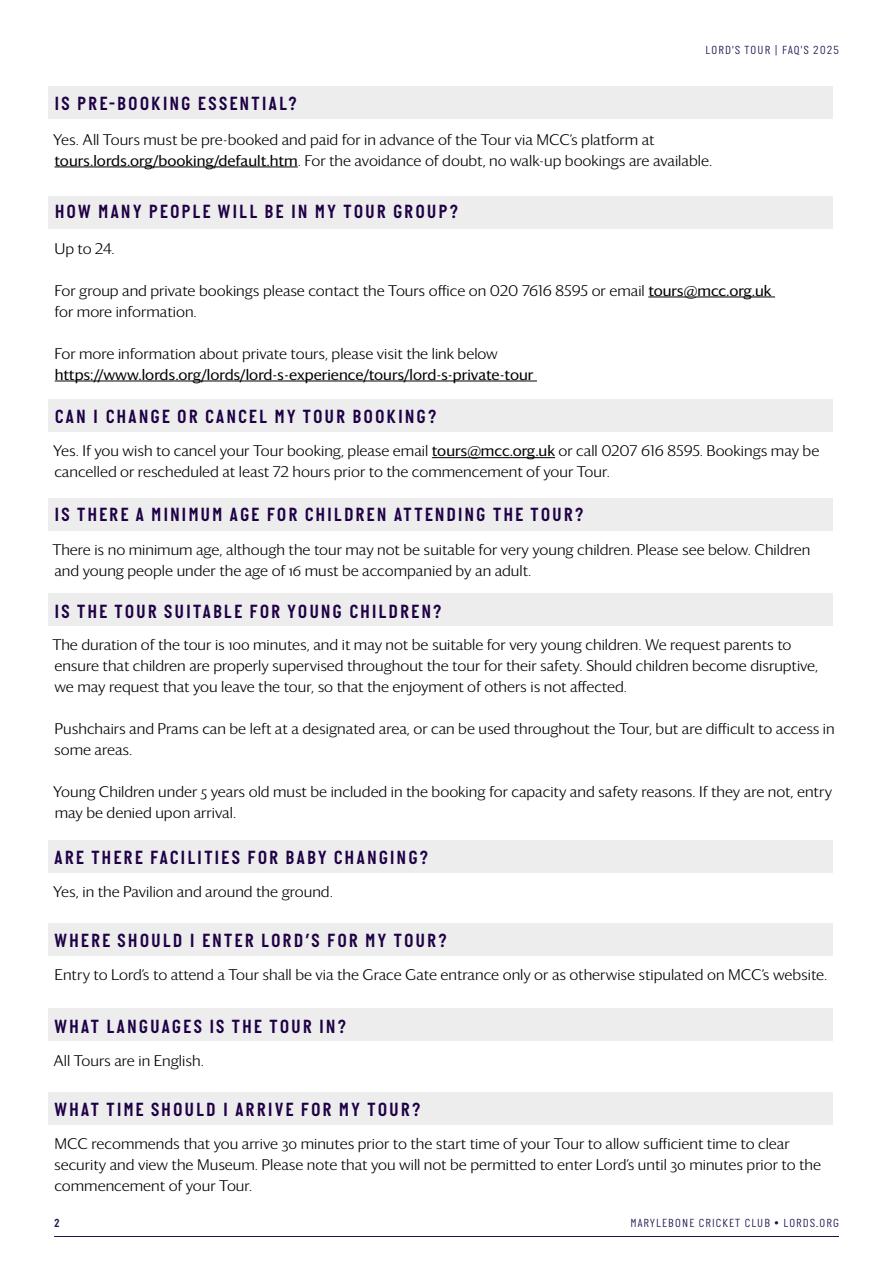
<style>
.page{position:relative;width:893px;height:1263px;background:#fff}
.page>*{position:absolute;margin:0;border:0;box-sizing:border-box;transform-origin:0 0}
.t1{font:600 19.5px "Italian Plate No 2";letter-spacing:.11em;color:#1e0046}
.t2{font:300 15px/21px "Darby Sans";color:#000}
.t3{font:15px "Darby Sans";color:#000}
.t4{font:300 12px "Italian Plate No 2";letter-spacing:.1em;color:#211452}
.t5{font:600 12px "Italian Plate No 2";color:#211452}
.s1{font-weight:400}
</style>
<div class="page">
<hr style="left:54px;top:1236px;width:785px;height:1px;background:#211452">
<div style="left:48px;top:87px;width:785px;height:32px;background:#ededed"></div>
<div style="left:48px;top:197px;width:785px;height:32px;background:#ededed"></div>
<div style="left:48px;top:399px;width:785px;height:33px;background:#ededed"></div>
<div style="left:48px;top:840px;width:785px;height:33px;background:#ededed"></div>
<div style="left:48px;top:923px;width:785px;height:33px;background:#ededed"></div>
<div style="left:48px;top:1009px;width:785px;height:32px;background:#ededed"></div>
<div style="left:48px;top:1092px;width:785px;height:32px;background:#ededed"></div>
<div style="left:48px;top:498px;width:785px;height:33px;background:#ededed"></div>
<div style="left:48px;top:593px;width:785px;height:32px;background:#ededed"></div>
<hr style="left:55px;top:167px;width:243px;height:1px;background:#000">
<hr style="left:648px;top:297px;width:127px;height:1px;background:#000">
<hr style="left:55px;top:381px;width:482px;height:1px;background:#000">
<hr style="left:432px;top:457px;width:123px;height:1px;background:#000">
<h1 class="t1" style="left:55px;top:93px;width:244px">IS PRE-BOOKING ESSENTIAL?</h1>
<p class="t4" style="left:706px;top:43px;width:135px">LORD'S TOUR | FAQ'S 2025</p>
<p class="t2" style="left:53px;top:128px;width:660px">Yes. All Tours must be pre-booked and paid for in advance of the Tour via MCC’s platform at <span class="s1">tours.lords.org/booking/default.htm</span>. For the avoidance of doubt, no walk-up bookings are available.</p>
<h1 class="t1" style="left:55px;top:201px;width:405px">HOW MANY PEOPLE WILL BE IN MY TOUR GROUP?</h1>
<p class="t2" style="left:54px;top:237px;width:62px">Up to 24.</p>
<p class="t2" style="left:54px;top:279px;width:718px">For group and private bookings please contact the Tours office on 020 7616 8595 or email <span class="s1">tours@mcc.org.uk </span>for more information.</p>
<p class="t2" style="left:55px;top:342px;width:445px">For more information about private tours, please visit the link below</p>
<p class="t3" style="left:55px;top:364px;width:480px">https://www.lords.org/lords/lord-s-experience/tours/lord-s-private-tour</p>
<h1 class="t1" style="left:55px;top:406px;width:383px">CAN I CHANGE OR CANCEL MY TOUR BOOKING?</h1>
<p class="t2" style="left:53px;top:440px;width:768px">Yes. If you wish to cancel your Tour booking, please email <span class="s1">tours@mcc.org.uk</span> or call 0207 616 8595. Bookings may be cancelled or rescheduled at least 72 hours prior to the commencement of your Tour.</p>
<h1 class="t1" style="left:54px;top:504px;width:531px">IS THERE A MINIMUM AGE FOR CHILDREN ATTENDING THE TOUR?</h1>
<p class="t2" style="left:52px;top:539px;width:759px">There is no minimum age, although the tour may not be suitable for very young children. Please see below. Children and young people under the age of 16 must be accompanied by an adult.</p>
<h1 class="t1" style="left:54px;top:601px;width:389px">IS THE TOUR SUITABLE FOR YOUNG CHILDREN?</h1>
<p class="t2" style="left:52px;top:634px;width:767px">The duration of the tour is 100 minutes, and it may not be suitable for very young children. We request parents to ensure that children are properly supervised throughout the tour for their safety. Should children become disruptive, we may request that you leave the tour, so that the enjoyment of others is not affected.</p>
<p class="t2" style="left:54px;top:718px;width:782px">Pushchairs and Prams can be left at a designated area, or can be used throughout the Tour, but are difficult to access in some areas.</p>
<p class="t2" style="left:53px;top:781px;width:780px">Young Children under 5 years old must be included in the booking for capacity and safety reasons. If they are not, entry may be denied upon arrival.</p>
<h1 class="t1" style="left:55px;top:847px;width:375px">ARE THERE FACILITIES FOR BABY CHANGING?</h1>
<p class="t2" style="left:53px;top:881px;width:281px">Yes, in the Pavilion and around the ground.</p>
<h1 class="t1" style="left:54px;top:930px;width:394px">WHERE SHOULD I ENTER LORD’S FOR MY TOUR?</h1>
<p class="t2" style="left:55px;top:964px;width:774px">Entry to Lord’s to attend a Tour shall be via the Grace Gate entrance only or as otherwise stipulated on MCC’s website.</p>
<h1 class="t1" style="left:54px;top:1015px;width:293px">WHAT LANGUAGES IS THE TOUR IN?</h1>
<p class="t2" style="left:54px;top:1049px;width:152px">All Tours are in English.</p>
<h1 class="t1" style="left:54px;top:1098px;width:367px">WHAT TIME SHOULD I ARRIVE FOR MY TOUR?</h1>
<p class="t2" style="left:54px;top:1132px;width:768px">MCC recommends that you arrive 30 minutes prior to the start time of your Tour to allow sufficient time to clear security and view the Museum. Please note that you will not be permitted to enter Lord’s until 30 minutes prior to the commencement of your Tour.</p>
<p class="t5" style="left:54px;top:1216px;width:7px">2</p>
<p class="t4" style="left:630px;top:1216px;width:210px">MARYLEBONE CRICKET CLUB • LORDS.ORG</p>
</div>
